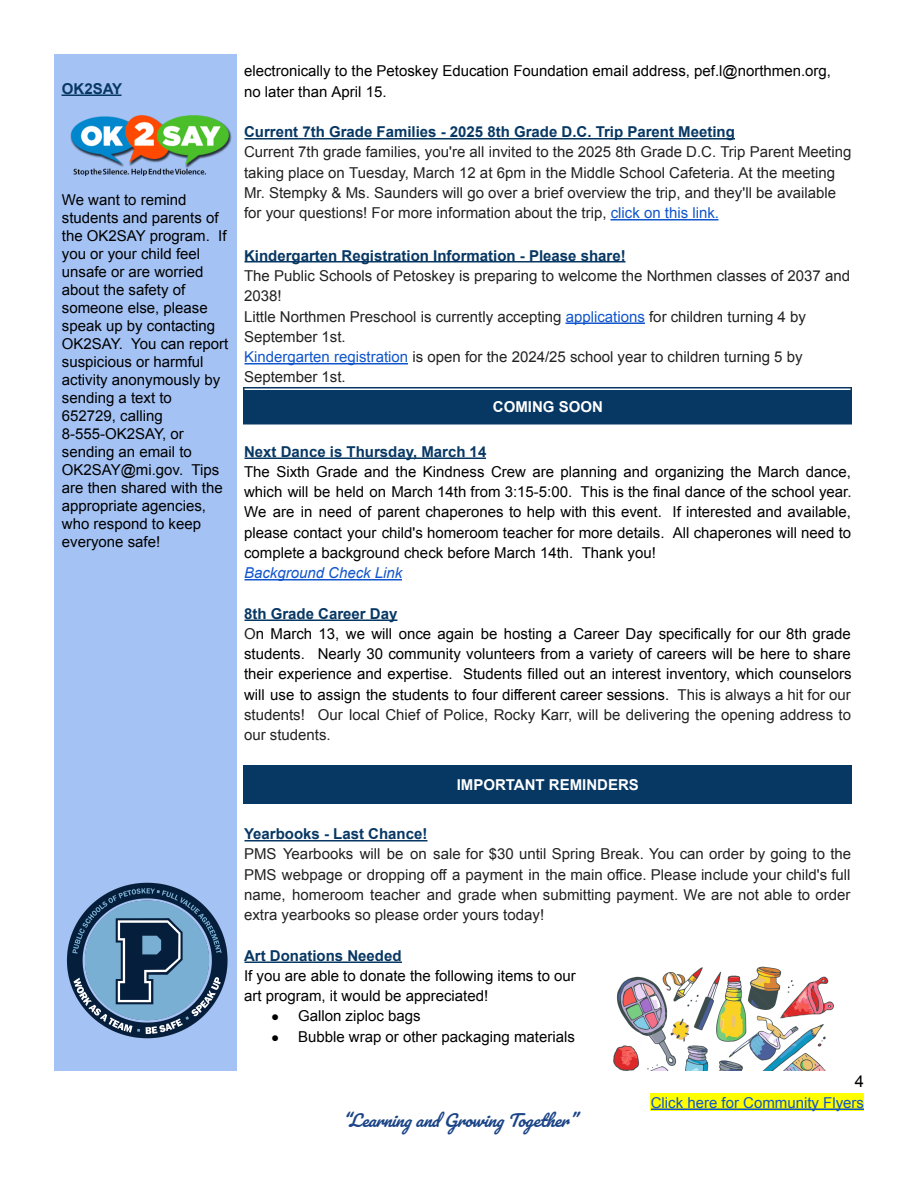
<style>
.page{position:relative;width:918px;height:1188px;background:#fff}
.page>*{position:absolute;margin:0;border:0;box-sizing:border-box;transform-origin:0 0}
.t1{font:italic 16.5px "Pacifico";color:#1c4587}
.t2{font:16.5px "Arial";color:#000}
.t3{font:15px/18px "Arial";color:#000}
.t4{font:15px/20.2px "Arial";color:#222}
.t5{font:700 15px "Arial";color:#073763}
.t6{font:700 15px "Arial";color:#fff}
.t7{font:15px "Arial";color:#15c}
.t8{font:italic 15px "Arial";color:#15c}
.s1{color:#15c}
.s2{font-weight:700;color:#073763}
.s3{color:#222}
.s4{font-size:13.5px}
</style>
<div class="page">
<div style="left:54px;top:54px;width:182px;height:1017px;background:#a4c2f4"></div>
<div style="left:244px;top:388px;width:608px;height:35px;background:#073763"></div>
<div style="left:244px;top:766px;width:608px;height:37px;background:#073763"></div>
<div style="left:245px;top:367px;width:607px;height:23px;background:#fff"></div>
<div style="left:651px;top:1094px;width:213px;height:18px;background:#ff0"></div>
<hr style="left:61px;top:95px;width:61px;height:1px;background:#073763">
<hr style="left:245px;top:138px;width:490px;height:1px;background:#073763">
<hr style="left:610px;top:219px;width:108px;height:1px;background:#15c">
<hr style="left:245px;top:261px;width:381px;height:2px;background:#073763">
<hr style="left:565px;top:322px;width:80px;height:2px;background:#15c">
<hr style="left:245px;top:363px;width:163px;height:1px;background:#15c">
<hr style="left:245px;top:457px;width:241px;height:2px;background:#073763">
<hr style="left:245px;top:579px;width:157px;height:1px;background:#15c">
<hr style="left:245px;top:619px;width:152px;height:2px;background:#073763">
<hr style="left:245px;top:840px;width:183px;height:1px;background:#073763">
<hr style="left:245px;top:961px;width:157px;height:2px;background:#073763">
<hr style="left:651px;top:1108px;width:213px;height:2px;background:#15c">
<hr style="left:243px;top:387px;width:2px;height:36px;background:#073763">
<hr style="left:851px;top:387px;width:1px;height:36px;background:#073763">
<hr style="left:243px;top:387px;width:609px;height:2px;background:#073763">
<hr style="left:243px;top:423px;width:609px;height:1px;background:#073763">
<hr style="left:243px;top:765px;width:2px;height:39px;background:#073763">
<hr style="left:243px;top:765px;width:609px;height:2px;background:#073763">
<hr style="left:243px;top:802px;width:609px;height:2px;background:#073763">
<img style="left:67px;top:882px;width:161px;height:157px">
<img style="left:71px;top:116px;width:161px;height:60px">
<img style="left:613px;top:966px;width:221px;height:105px">
<p class="t5" style="left:62px;top:81px;width:62px">OK2SAY</p>
<p class="t3" style="left:62px;top:190px;width:168px">We want to remind students and parents of the OK2SAY program. If you or your child feel unsafe or are worried about the safety of someone else, please speak up by contacting<br>OK2SAY. You can report suspicious or harmful activity anonymously by sending a text to<br>652729, calling<br>8-555-OK2SAY, or sending an email to<br>OK2SAY@mi.gov. Tips are then shared with the appropriate agencies, who respond to keep everyone safe!</p>
<p class="t3" style="left:244px;top:61px;width:588px;line-height:20.2px">electronically to the Petoskey Education Foundation email address, pef.l@northmen.org, no later than April 15.</p>
<p class="t5" style="left:244px;top:123px;width:492px">Current 7th Grade Families - 2025 8th Grade D.C. Trip Parent Meeting</p>
<p class="t4" style="left:244px;top:142px;width:609px">Current 7th grade families, you're all invited to the 2025 8th Grade D.C. Trip Parent Meeting taking place on Tuesday, March 12 at 6pm in the Middle School Cafeteria. At the meeting Mr. Stempky &amp; Ms. Saunders will go over a brief overview the trip, and they'll be available for your questions! For more information about the trip, <span class="s1">click on this link.</span></p>
<p class="t5" style="left:244px;top:247px;width:383px">Kindergarten Registration Information - Please share!</p>
<p class="t4" style="left:244px;top:266px;width:607px">The Public Schools of Petoskey is preparing to welcome the Northmen classes of 2037 and 2038!<br>Little Northmen Preschool is currently accepting <span class="s1">applications</span> for children turning 4 by September 1st.<br><span class="s1">Kindergarten registration</span> is open for the 2024/25 school year to children turning 5 by September 1st.</p>
<p class="t6" style="left:493px;top:398px;width:111px">COMING SOON</p>
<p class="t5" style="left:244px;top:443px;width:244px">Next Dance is Thursday, March 14</p>
<p class="t3" style="left:244px;top:461px;width:609px;line-height:20.2px;text-align:justify">The Sixth Grade and the Kindness Crew are planning and organizing the March dance, which will be held on March 14th from 3:15-5:00. This is the final dance of the school year.<br>We are in need of parent chaperones to help with this event. If interested and available, please contact your child's homeroom teacher for more details. All chaperones will need to complete a background check before March 14th. Thank you!</p>
<p class="t8" style="left:244px;top:564px;width:160px">Background Check Link</p>
<p class="t3" style="left:244px;top:603px;width:609px;line-height:20.2px"><span class="s2">8th Grade Career Day<br></span><span class="s3">O</span>n March 13, we will once again be hosting a Career Day specifically for our 8th grade students. Nearly 30 community volunteers from a variety of careers will be here to share their experience and expertise. Students filled out an interest inventory, which counselors will use to assign the students to four different career sessions. <span class="s3">This is always a hit for our students! Our local Chief of Police, Rocky Karr, will be delivering the opening address to our students.</span></p>
<p class="t6" style="left:457px;top:776px;width:184px">IMPORTANT REMINDERS</p>
<p class="t5" style="left:244px;top:825px;width:185px">Yearbooks - Last Chance!</p>
<p class="t4" style="left:244px;top:844px;width:609px;text-align:justify">PMS Yearbooks will be on sale for $30 until Spring Break. You can order by going to the PMS webpage or dropping off a payment in the main office. Please include your child's full name, homeroom teacher and grade when submitting payment. We are not able to order extra yearbooks so please order yours today!</p>
<p class="t5" style="left:244px;top:947px;width:159px">Art Donations Needed</p>
<p class="t3" style="left:244px;top:965px;width:333px;line-height:20.2px">If you are able to donate the following items to our art program, it would be appreciated!</p>
<p class="t3" style="left:271px;top:1007px;width:151px"><span class="s4">●</span> Gallon ziploc bags</p>
<p class="t3" style="left:271px;top:1027px;width:305px"><span class="s4">●</span> Bubble wrap or other packaging materials</p>
<p class="t1" style="left:342px;top:1112px;width:243px">“Learning and Growing Together ”</p>
<p class="t2" style="left:855px;top:1072px;width:11px">4</p>
<p class="t7" style="left:651px;top:1094px;width:215px">Click here for Community Flyers</p>
</div>
